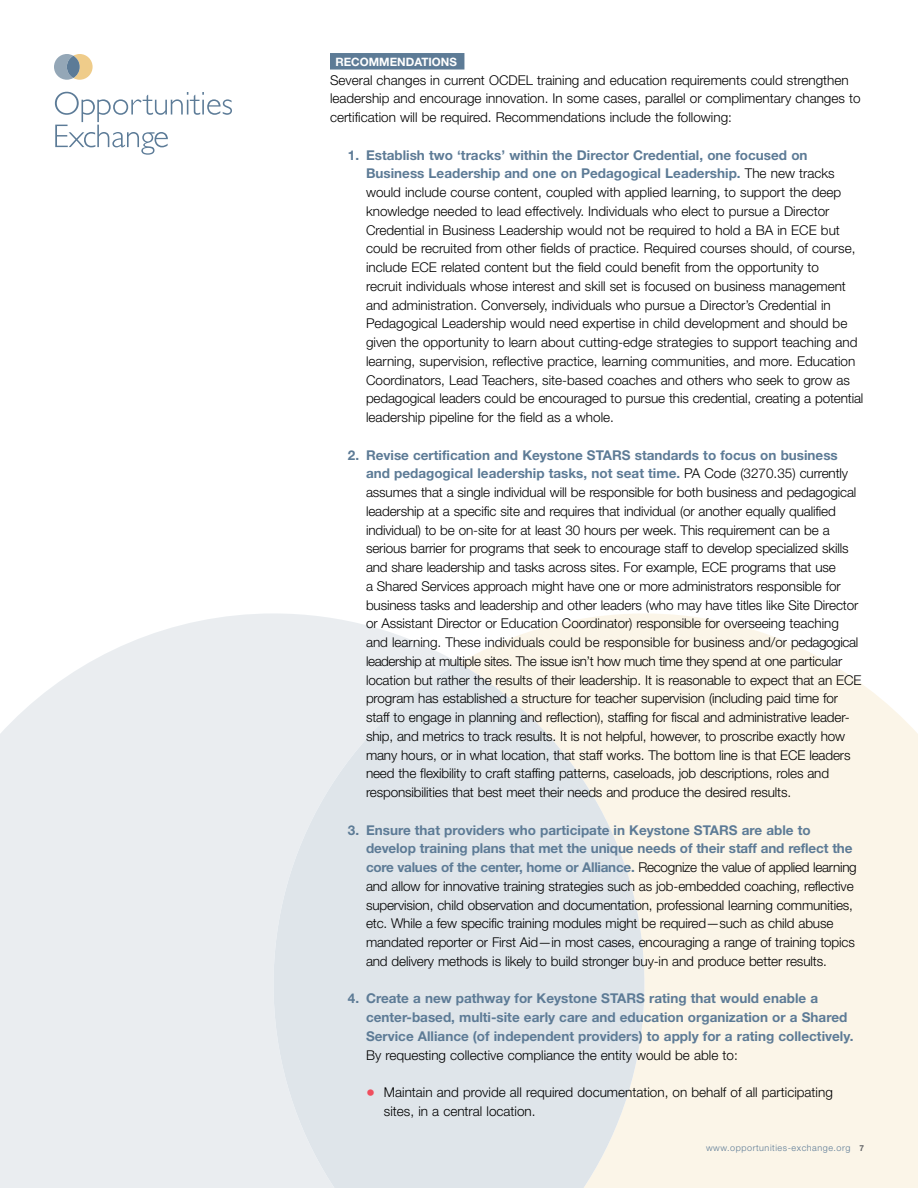
<style>
.page{position:relative;width:918px;height:1188px;background:#fff}
.page>*{position:absolute;margin:0;border:0;box-sizing:border-box;transform-origin:0 0}
.t1{font:300 13.5px/18.8px "Helvetica Neue LT Std";letter-spacing:-.01em;color:#000}
.t2{font:700 13.5px/18.8px "Helvetica Neue LT Std";color:#5d7b96}
.t3{font:700 11.55px "Helvetica Neue LT Std";color:#fff}
.t4{font:300 9px "Helvetica Neue LT Std";letter-spacing:.06em;color:#5d7b96}
.s1{font-weight:700;color:#5d7b96}
.s2{font-weight:700;font-size:18px;color:#f04e5e}
.s3{font-weight:700;font-size:8.25px;color:#636466}
</style>
<div class="page">
<svg style="left:460px;top:613px;width:458px;height:575px;background:#fbf5e9"></svg>
<svg style="left:0;top:613px;width:458px;height:575px;background:#ebeef1"></svg>
<svg style="left:274px;top:663px;width:370px;height:525px;background:#e3e7ea"></svg>
<svg style="left:54px;top:54px;width:39px;height:26px"></svg>
<svg style="left:67px;top:56px;width:13px;height:22px"></svg>
<svg style="left:55px;top:92px;width:177px;height:63px"></svg>
<div style="left:330px;top:53px;width:134px;height:17px;background:#5d7b96"></div>
<p class="t3" style="left:335px;top:55px;width:123px">RECOMMENDATIONS</p>
<p class="t1" style="left:330px;top:70px;width:532px">Several changes in current OCDEL training and education requirements could strengthen leadership and encourage innovation. In some cases, parallel or complimentary changes to certification will be required. Recommendations include the following:</p>
<p class="t1" style="left:366px;top:145px;width:499px;text-indent:-18px"><span class="s1">1. Establish two ‘tracks’ within the Director Credential, one focused on Business Leadership and one on Pedagogical Leadership.</span> The new tracks would include course content, coupled with applied learning, to support the deep knowledge needed to lead effectively. Individuals who elect to pursue a Director Credential in Business Leadership would not be required to hold a BA in ECE but could be recruited from other fields of practice. Required courses should, of course, include ECE related content but the field could benefit from the opportunity to<br>recruit individuals whose interest and skill set is focused on business management and administration. Conversely, individuals who pursue a Director’s Credential in Pedagogical Leadership would need expertise in child development and should be given the opportunity to learn about cutting-edge strategies to support teaching and learning, supervision, reflective practice, learning communities, and more. Education Coordinators, Lead Teachers, site-based coaches and others who seek to grow as pedagogical leaders could be encouraged to pursue this credential, creating a potential leadership pipeline for the field as a whole.</p>
<p class="t1" style="left:366px;top:445px;width:497px;text-indent:-18px"><span class="s1">2. Revise certification and Keystone STARS standards to focus on business and pedagogical leadership tasks, not seat time.</span> PA Code (3270.35) currently assumes that a single individual will be responsible for both business and pedagogical leadership at a specific site and requires that individual (or another equally qualified individual) to be on-site for at least 30 hours per week. This requirement can be a serious barrier for programs that seek to encourage staff to develop specialized skills and share leadership and tasks across sites. For example, ECE programs that use<br>a Shared Services approach might have one or more administrators responsible for business tasks and leadership and other leaders (who may have titles like Site Director or Assistant Director or Education Coordinator) responsible for overseeing teaching and learning. These individuals could be responsible for business and/or pedagogical leadership at multiple sites. The issue isn’t how much time they spend at one particular location but rather the results of their leadership. It is reasonable to expect that an ECE program has established a structure for teacher supervision (including paid time for staff to engage in planning and reflection), staffing for fiscal and administrative leader&shy;ship, and metrics to track results. It is not helpful, however, to proscribe exactly how many hours, or in what location, that staff works. The bottom line is that ECE leaders need the flexibility to craft staffing patterns, caseloads, job descriptions, roles and responsibilities that best meet their needs and produce the desired results.</p>
<p class="t1" style="left:366px;top:820px;width:492px;text-indent:-18px"><span class="s1">3. Ensure that providers who participate in Keystone STARS are able to develop training plans that met the unique needs of their staff and reflect the core values of the center, home or Alliance.</span> Recognize the value of applied learning and allow for innovative training strategies such as job-embedded coaching, reflective supervision, child observation and documentation, professional learning communities, etc. While a few specific training modules might be required—such as child abuse mandated reporter or First Aid—in most cases, encouraging a range of training topics and delivery methods is likely to build stronger buy-in and produce better results.</p>
<p class="t2" style="left:366px;top:989px;width:489px;text-indent:-18px">4. Create a new pathway for Keystone STARS rating that would enable a center-based, multi-site early care and education organization or a Shared<br>Service Alliance (of independent providers) to apply for a rating collectively.</p>
<p class="t1" style="left:366px;top:1045px;width:373px">By requesting collective compliance the entity would be able to:</p>
<p class="t1" style="left:384px;top:1083px;width:450px;text-indent:-18px"><span class="s2">•</span> Maintain and provide all required documentation, on behalf of all participating sites, in a central location.</p>
<p class="t4" style="left:706px;top:1143px;width:159px">www.opportunities-exchange.org <span class="s3">7</span></p>
</div>
